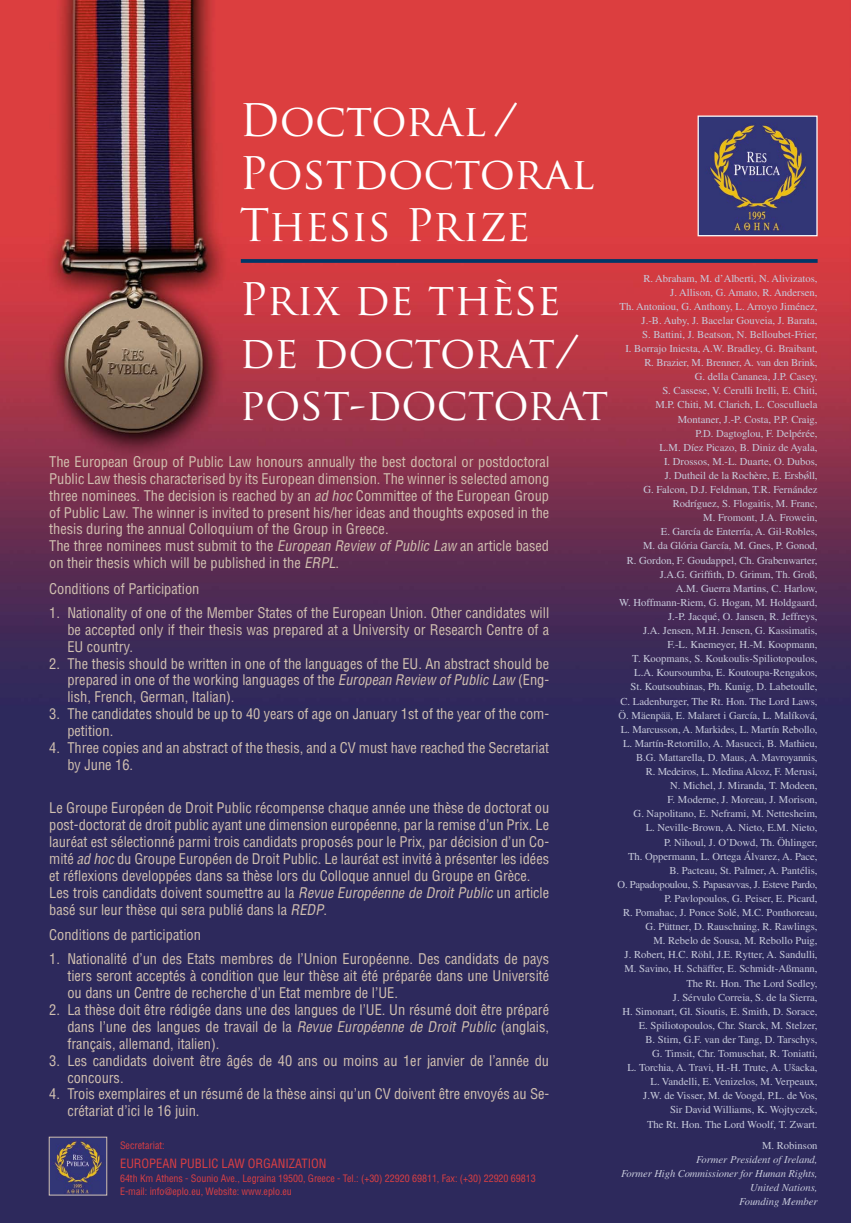
<style>
.page{position:relative;width:851px;height:1223px;background:#fff}
.page>*{position:absolute;margin:0;border:0;box-sizing:border-box;transform-origin:0 0}
.t1{font:43.75px/52.5px "Trajan Pro";color:#fff}
.t2{font:14.38px/16.9px "Switzerland Condensed";color:#d1c0b0}
.t3{font:12.5px "Switzerland Condensed";color:#da3f43}
.t4{font:10.62px/14.1px "Times";color:#c7cadb;text-align:right}
.t5{font:italic 10.62px/14.1px "Times";color:#c7cadb;text-align:right}
.t6{font:10px/13.8px "Switzerland Condensed";letter-spacing:-.005em;color:#da3f43}
.s1{font-style:italic}
</style>
<div class="page">
<img style="left:0;top:0;width:850px;height:1222px">
<img style="left:699px;top:117px;width:116px;height:117px">
<div style="left:697px;top:115px;width:120px;height:121px;border:1px solid #fff"></div>
<svg style="left:241px;top:259px;width:576px;height:4px;background:#0d3764"></svg>
<img style="left:51px;top:1138px;width:54px;height:55px">
<div style="left:49px;top:1136px;width:58px;height:59px;border:1px solid #d1c0b0"></div>
<h1 class="t1" style="left:239px;top:94px;width:356px">Doctoral /<br>Postdoctoral<br>Thesis Prize</h1>
<h1 class="t1" style="left:239px;top:272px;width:370px">Prix de thèse de doctorat/ post-doctorat</h1>
<p class="t4" style="left:617px;top:271px;width:201px">R. Abraham, M. d’Alberti, N. Alivizatos,<br>J. Allison, G. Amato, R. Andersen,<br>Th. Antoniou, G. Anthony, L. Arroyo Jiménez, J.-B. Auby, J. Bacelar Gouveia, J. Barata,<br>S. Battini, J. Beatson, N. Belloubet-Frier,<br>I. Borrajo Iniesta, A.W. Bradley, G. Braibant, R. Brazier, M. Brenner, A. van den Brink,<br>G. della Cananea, J.P. Casey,<br>S. Cassese, V. Cerulli Irelli, E. Chiti,<br>M.P. Chiti, M. Clarich, L. Cosculluela Montaner, J.-P. Costa, P.P. Craig,<br>P.D. Dagtoglou, F. Delpérée,<br>L.M. Díez Picazo, B. Diniz de Ayala,<br>I. Drossos, M.-L. Duarte, O. Dubos,<br>J. Dutheil de la Rochère, E. Ersbø´ll,<br>G. Falcon, D.J. Feldman, T.R. Fernández Rodríguez, S. Flogaitis, M. Franc,<br>M. Fromont, J.A. Frowein,<br>E. García de Enterría, A. Gil-Robles,<br>M. da Glória García, M. Gnes, P. Gonod,<br>R. Gordon, F. Goudappel, Ch. Grabenwarter, J.A.G. Griffith, D. Grimm, Th. Groß,<br>A.M. Guerra Martins, C. Harlow,<br>W. Hoffmann-Riem, G. Hogan, M. Holdgaard, J.-P. Jacqué, O. Jansen, R. Jeffreys,<br>J.A. Jensen, M.H. Jensen, G. Kassimatis,<br>F.-L. Knemeyer, H.-M. Koopmann,<br>T. Koopmans, S. Koukoulis-Spiliotopoulos, L.A. Koursoumba, E. Koutoupa-Rengakos,<br>St. Koutsoubinas, Ph. Kunig, D. Labetoulle,<br>C. Ladenburger, The Rt. Hon. The Lord Laws, Ö. Mäenpää, E. Malaret i García, L. Malíková, L. Marcusson, A. Markides, L. Martín Rebollo, L. Martín-Retortillo, A. Masucci, B. Mathieu, B.G. Mattarella, D. Maus, A. Mavroyannis,<br>R. Medeiros, L. Medina Alcoz, F. Merusi,<br>N. Michel, J. Miranda, T. Modeen,<br>F. Moderne, J. Moreau, J. Morison,<br>G. Napolitano, E. Neframi, M. Nettesheim,<br>L. Neville-Brown, A. Nieto, E.M. Nieto,<br>P. Nihoul, J. O’Dowd, Th. Öhlinger,<br>Th. Oppermann, L. Ortega Álvarez, A. Pace, B. Pacteau, St. Palmer, A. Pantélis,<br>O. Papadopoulou, S. Papasavvas, J. Esteve Pardo, P. Pavlopoulos, G. Peiser, E. Picard,<br>R. Pomahac, J. Ponce Solé, M.C. Ponthoreau, G. Püttner, D. Rauschning, R. Rawlings,<br>M. Rebelo de Sousa, M. Rebollo Puig,<br>J. Robert, H.C. Röhl, J.E. Rytter, A. Sandulli, M. Savino, H. Schäffer, E. Schmidt-Aßmann, The Rt. Hon. The Lord Sedley,<br>J. Sérvulo Correia, S. de la Sierra,<br>H. Simonart, Gl. Sioutis, E. Smith, D. Sorace, E. Spiliotopoulos, Chr. Starck, M. Stelzer,<br>B. Stirn, G.F. van der Tang, D. Tarschys,<br>G. Timsit, Chr. Tomuschat, R. Toniatti,<br>L. Torchia, A. Travi, H.-H. Trute, A. Ušacka, L. Vandelli, E. Venizelos, M. Verpeaux,<br>J.W. de Visser, M. de Voogd, P.L. de Vos,<br>Sir David Williams, K. Wojtyczek,<br>The Rt. Hon. The Lord Woolf, T. Zwart.</p>
<p class="t4" style="left:762px;top:1138px;width:57px">M. Robinson</p>
<p class="t5" style="left:621px;top:1152px;width:198px">Former President of Ireland,<br>Former High Commissioner for Human Rights,<br>United Nations,<br>Founding Member</p>
<p class="t2" style="left:49px;top:453px;width:501px">The European Group of Public Law honours annually the best doctoral or postdoctoral Public Law thesis characterised by its European dimension. The winner is selected among three nominees. The decision is reached by an <span class="s1">ad hoc</span> Committee of the European Group of Public Law. The winner is invited to present his/her ideas and thoughts exposed in the thesis during the annual Colloquium of the Group in Greece.<br>The three nominees must submit to the <span class="s1">European Review ofPublic Law</span> an article based on their thesis which will be published in the <span class="s1">ERPL</span>.</p>
<h2 class="t2" style="left:49px;top:580px;width:152px">Conditions of Participation</h2>
<h2 class="t2" style="left:67px;top:604px;width:483px;text-align:justify;text-indent:-18px">1. Nationality of one of the Member States of the European Union. Other candidates will be accepted only if their thesis was prepared at a University or Research Centre of a EU country.</h2>
<h2 class="t2" style="left:67px;top:654px;width:483px;text-align:justify;text-indent:-18px">2. The thesis should be written in one of the languages of the EU. An abstract should be prepared in one of the working languages of the <span class="s1">European Review ofPublic Law</span> (Eng&shy;lish, French, German, Italian).</h2>
<h2 class="t2" style="left:67px;top:705px;width:483px;text-indent:-18px">3. The candidates should be up to 40 years of age on January 1st of the year of the com&shy;petition.</h2>
<h2 class="t2" style="left:67px;top:739px;width:483px;text-indent:-18px">4. Three copies and an abstract of the thesis, and a CV must have reached the Secretariat by June 16.</h2>
<p class="t2" style="left:49px;top:799px;width:501px">Le Groupe Européen de Droit Public récompense chaque année une thèse de doctorat ou post-doctorat de droit public ayant une dimension européenne, par la remise d’un Prix. Le lauréat est sélectionné parmi trois candidats proposés pour le Prix, par décision d’un Co&shy;mité <span class="s1">ad hoc</span> du Groupe Européen de Droit Public. Le lauréat est invité à présenter les idées et réflexions developpées dans sa thèse lors du Colloque annuel du Groupe en Grèce.<br>Les trois candidats doivent soumettre au la <span class="s1">Revue Européenne de DroitPublic</span> un article basé sur leur thèse qui sera publié dans la <span class="s1">REDP</span>.</p>
<h2 class="t2" style="left:49px;top:926px;width:153px">Conditions de participation</h2>
<h2 class="t2" style="left:67px;top:950px;width:483px;text-align:justify;text-indent:-18px">1. Nationalité d’un des Etats membres de l’Union Européenne. Des candidats de pays tiers seront acceptés à condition que leur thèse ait été préparée dans une Université ou dans un Centre de recherche d’un Etat membre de l’UE.</h2>
<h2 class="t2" style="left:67px;top:1001px;width:483px;text-align:justify;text-indent:-18px">2. La thèse doit être rédigée dans une des langues de l’UE. Un résumé doit être préparé dans l’une des langues de travail de la <span class="s1">Revue Européenne de Droit Public</span> (anglais, français, allemand, italien).</h2>
<h2 class="t2" style="left:67px;top:1051px;width:483px;text-indent:-18px">3. Les candidats doivent être âgés de 40 ans ou moins au 1er janvier de l’année du concours.</h2>
<h2 class="t2" style="left:67px;top:1085px;width:483px;text-indent:-18px">4. Trois exemplaires et un résumé de la thèse ainsi qu’un CV doivent être envoyés au Se&shy;crétariat d’ici le 16 juin.</h2>
<p class="t6" style="left:120px;top:1138px;width:46px">Secretariat:</p>
<p class="t3" style="left:120px;top:1155px;width:208px">EUROPEAN PUBLIC LAW ORGANIZATION</p>
<p class="t6" style="left:120px;top:1170px;width:417px">64th Km Athens - Sounio Ave., Legraina 19500, Greece - Tel.: (+30) 22920 69811, Fax: (+30) 22920 69813<br>E-mail: info@eplo.eu, Website: www.eplo.eu</p>
</div>
